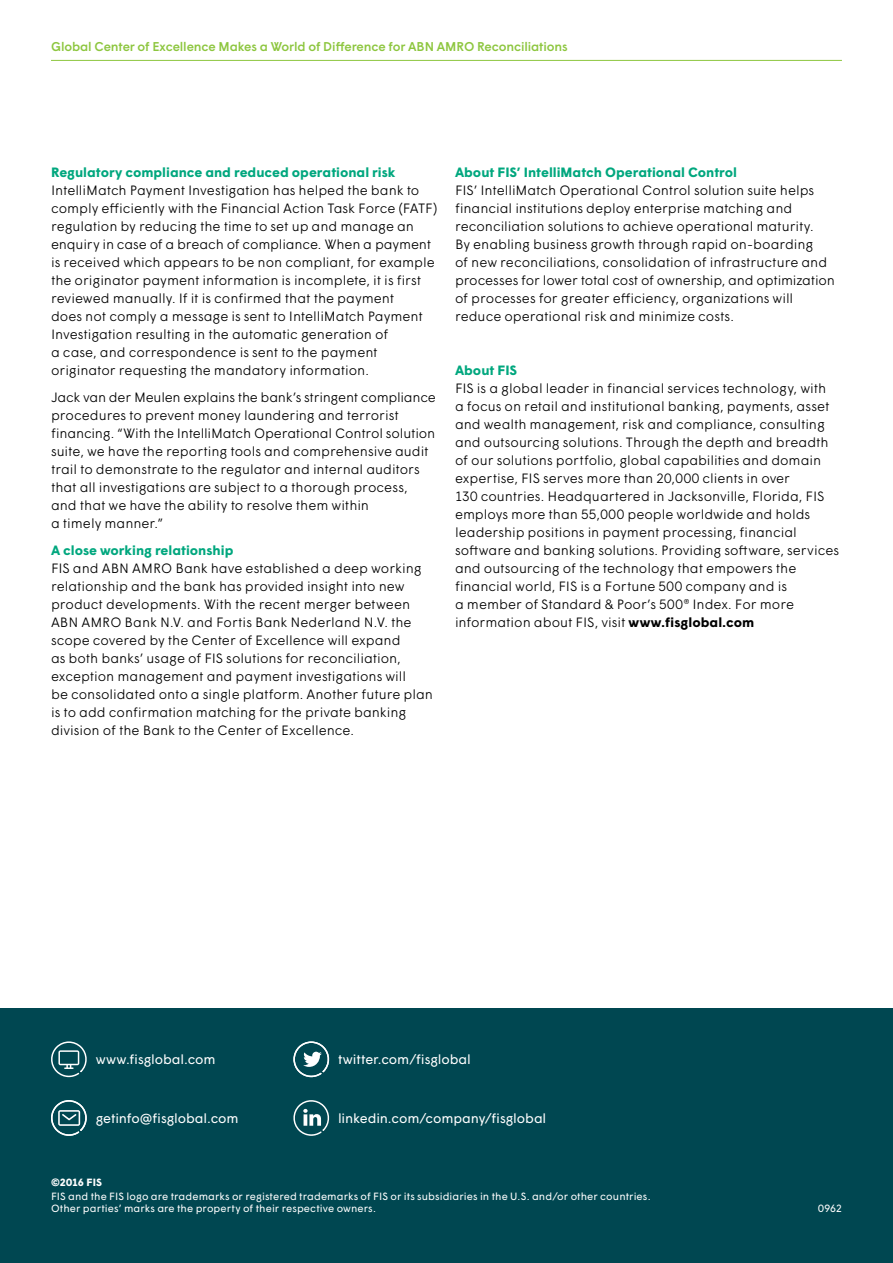
<style>
.page{position:relative;width:893px;height:1263px;background:#fff}
.page>*{position:absolute;margin:0;border:0;box-sizing:border-box;transform-origin:0 0}
.t1{font:300 13.5px/18px "Wigrum";letter-spacing:-.005em;color:#000}
.t2{font:700 13.5px "Wigrum";color:#00a77e}
.t3{font:13.5px "Wigrum";letter-spacing:-.01em;color:#fff}
.t4{font:500 12.75px "Wigrum";letter-spacing:-.01em;color:#8dc63f}
.t5{font:10.5px/12.6px "Wigrum";letter-spacing:.005em;color:#fff}
.t6{font:700 10.5px "Wigrum";letter-spacing:.015em;color:#fff}
.s1{font-weight:700}
</style>
<div class="page">
<hr style="left:51px;top:60px;width:791px;height:1px;background:#8dc63f">
<div style="left:0;top:1008px;width:893px;height:255px;background:#004751"></div>
<svg style="left:51px;top:1041px;width:36px;height:36px"></svg>
<svg style="left:293px;top:1041px;width:37px;height:36px"></svg>
<svg style="left:293px;top:1100px;width:37px;height:36px"></svg>
<svg style="left:51px;top:1100px;width:36px;height:36px"></svg>
<p class="t4" style="left:51px;top:37px;width:518px">Global Center of Excellence Makes a World of Difference for ABN AMRO Reconciliations</p>
<p class="t2" style="left:51px;top:162px;width:346px">Regulatory compliance and reduced operational risk</p>
<p class="t1" style="left:51px;top:180px;width:388px">IntelliMatch Payment Investigation has helped the bank to comply efficiently with the Financial Action Task Force (FATF) regulation by reducing the time to set up and manage an enquiry in case of a breach of compliance. When a payment is received which appears to be non compliant, for example the originator payment information is incomplete, it is first reviewed manually. If it is confirmed that the payment<br>does not comply a message is sent to IntelliMatch Payment Investigation resulting in the automatic generation of<br>a case, and correspondence is sent to the payment originator requesting the mandatory information.</p>
<p class="t1" style="left:51px;top:387px;width:386px">Jack van der Meulen explains the bank’s stringent compliance procedures to prevent money laundering and terrorist financing. “With the IntelliMatch Operational Control solution suite, we have the reporting tools and comprehensive audit trail to demonstrate to the regulator and internal auditors that all investigations are subject to a thorough process, and that we have the ability to resolve them within<br>a timely manner.”</p>
<p class="t2" style="left:51px;top:540px;width:184px">A close working relationship</p>
<p class="t1" style="left:51px;top:558px;width:383px">FIS and ABN AMRO Bank have established a deep working relationship and the bank has provided insight into new product developments. With the recent merger between ABN AMRO Bank N.V. and Fortis Bank Nederland N.V. the scope covered by the Center of Excellence will expand<br>as both banks’ usage of FIS solutions for reconciliation, exception management and payment investigations will<br>be consolidated onto a single platform. Another future plan is to add confirmation matching for the private banking division of the Bank to the Center of Excellence.</p>
<p class="t2" style="left:455px;top:162px;width:284px">About FIS’ IntelliMatch Operational Control</p>
<p class="t1" style="left:455px;top:180px;width:382px">FIS’ IntelliMatch Operational Control solution suite helps financial institutions deploy enterprise matching and reconciliation solutions to achieve operational maturity.<br>By enabling business growth through rapid on-boarding<br>of new reconciliations, consolidation of infrastructure and processes for lower total cost of ownership, and optimization of processes for greater efficiency, organizations will reduce operational risk and minimize costs.</p>
<p class="t2" style="left:455px;top:360px;width:64px">About FIS</p>
<p class="t1" style="left:455px;top:378px;width:386px">FIS is a global leader in financial services technology, with<br>a focus on retail and institutional banking, payments, asset and wealth management, risk and compliance, consulting and outsourcing solutions. Through the depth and breadth of our solutions portfolio, global capabilities and domain expertise, FIS serves more than 20,000 clients in over<br>130 countries. Headquartered in Jacksonville, Florida, FIS employs more than 55,000 people worldwide and holds leadership positions in payment processing, financial software and banking solutions. Providing software, services and outsourcing of the technology that empowers the financial world, FIS is a Fortune 500 company and is<br>a member of Standard &amp; Poor’s 500® Index. For more information about FIS, visit <span class="s1">www.fisglobal.com</span></p>
<p class="t3" style="left:96px;top:1049px;width:121px">www.fisglobal.com</p>
<p class="t3" style="left:338px;top:1049px;width:134px">twitter.com/fisglobal</p>
<p class="t3" style="left:96px;top:1108px;width:144px">getinfo@fisglobal.com</p>
<p class="t3" style="left:338px;top:1108px;width:210px">linkedin.com/company/fisglobal</p>
<p class="t6" style="left:51px;top:1174px;width:52px">©2016 FIS</p>
<p class="t5" style="left:51px;top:1189px;width:601px">FIS and the FIS logo are trademarks or registered trademarks of FIS or its subsidiaries in the U.S. and/or other countries.<br>Other parties’ marks are the property of their respective owners.</p>
<p class="t5" style="left:818px;top:1201px;width:25px">0962</p>
</div>
